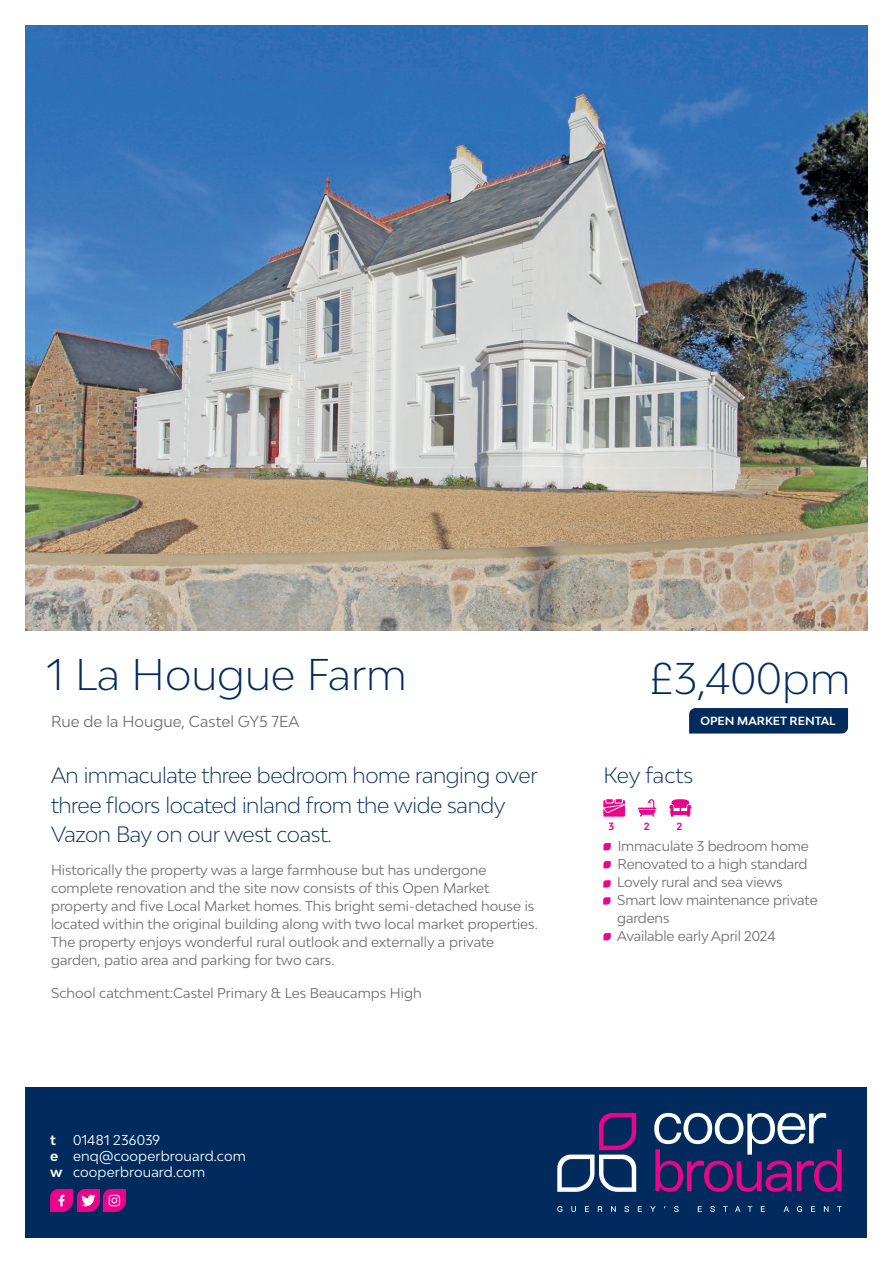
<style>
.page{position:relative;width:893px;height:1263px;background:#fff}
.page>*{position:absolute;margin:0;border:0;box-sizing:border-box;transform-origin:0 0}
.t1{font:300 42px "Bw Modelica";color:#002b5c}
.t2{font:300 21px/29.4px "Bw Modelica";letter-spacing:-.02em;color:#002b5c}
.t3{font:15px "Bw Modelica";color:#6c6d70}
.t4{font:13.5px/18px "Bw Modelica";color:#6c6d70}
.t5{font:13.5px/16.2px "Bw Modelica";letter-spacing:.01em;color:#fff}
.t6{font:700 13.5px "Bw Modelica";color:#fff}
.t7{font:700 11.1px "Bw Modelica";color:#fff}
.t8{font:700 9.9px "Bw Modelica";color:#ed028c}
.s1{font-weight:700}
</style>
<div class="page">
<div style="left:26px;top:1087px;width:841px;height:150px;background:#002b5c"></div>
<svg style="left:603px;top:843px;width:8px;height:7px"></svg>
<svg style="left:603px;top:861px;width:8px;height:7px"></svg>
<svg style="left:603px;top:933px;width:8px;height:7px"></svg>
<svg style="left:557px;top:1206px;width:285px;height:6px"></svg>
<svg style="left:654px;top:1113px;width:188px;height:79px"></svg>
<svg style="left:557px;top:1113px;width:79px;height:79px"></svg>
<svg style="left:50px;top:1189px;width:76px;height:23px;background:#c72490"></svg>
<svg style="left:638px;top:799px;width:18px;height:18px"></svg>
<svg style="left:669px;top:799px;width:22px;height:18px"></svg>
<svg style="left:603px;top:799px;width:22px;height:18px"></svg>
<img style="left:26px;top:26px;width:841px;height:605px">
<div style="left:689px;top:708px;width:159px;height:25px;background:#002b5c"></div>
<svg style="left:603px;top:880px;width:8px;height:7px"></svg>
<svg style="left:603px;top:897px;width:7px;height:7px"></svg>
<h1 class="t1" style="left:47px;top:647px;width:361px">1 La Hougue Farm</h1>
<h1 class="t1" style="left:650px;top:651px;width:202px">£3,400pm</h1>
<p class="t3" style="left:51px;top:712px;width:250px">Rue de la Hougue, Castel GY5 7EA</p>
<h2 class="t2" style="left:603px;top:760px;width:91px">Key facts</h2>
<p class="t7" style="left:700px;top:714px;width:137px">OPEN MARKET RENTAL</p>
<h2 class="t2" style="left:51px;top:760px;width:488px">An immaculate three bedroom home ranging over three floors located inland from the wide sandy<br>Vazon Bay on our west coast.</h2>
<p class="t4" style="left:51px;top:860px;width:488px">Historically the property was a large farmhouse but has undergone complete renovation and the site now consists of this Open Market property and five Local Market homes. This bright semi-detached house is located within the original building along with two local market properties.<br>The property enjoys wonderful rural outlook and externally a private garden, patio area and parking for two cars.</p>
<p class="t4" style="left:51px;top:983px;width:372px">School catchment:Castel Primary &amp; Les Beaucamps High</p>
<p class="t8" style="left:608px;top:819px;width:7px">3</p>
<p class="t8" style="left:644px;top:819px;width:7px">2</p>
<p class="t8" style="left:676px;top:819px;width:7px">2</p>
<p class="t4" style="left:617px;top:837px;width:202px">Immaculate 3 bedroom home<br>Renovated to a high standard<br>Lovely rural and sea views<br>Smart low maintenance private gardens<br>Available early April 2024</p>
<p class="t5" style="left:50px;top:1131px;width:197px;text-indent:23px">01481 236039<br><span class="s1">e</span> enq@cooperbrouard.com <span class="s1">w</span> cooperbrouard.com</p>
<p class="t6" style="left:50px;top:1131px;width:7px">t</p>
</div>
